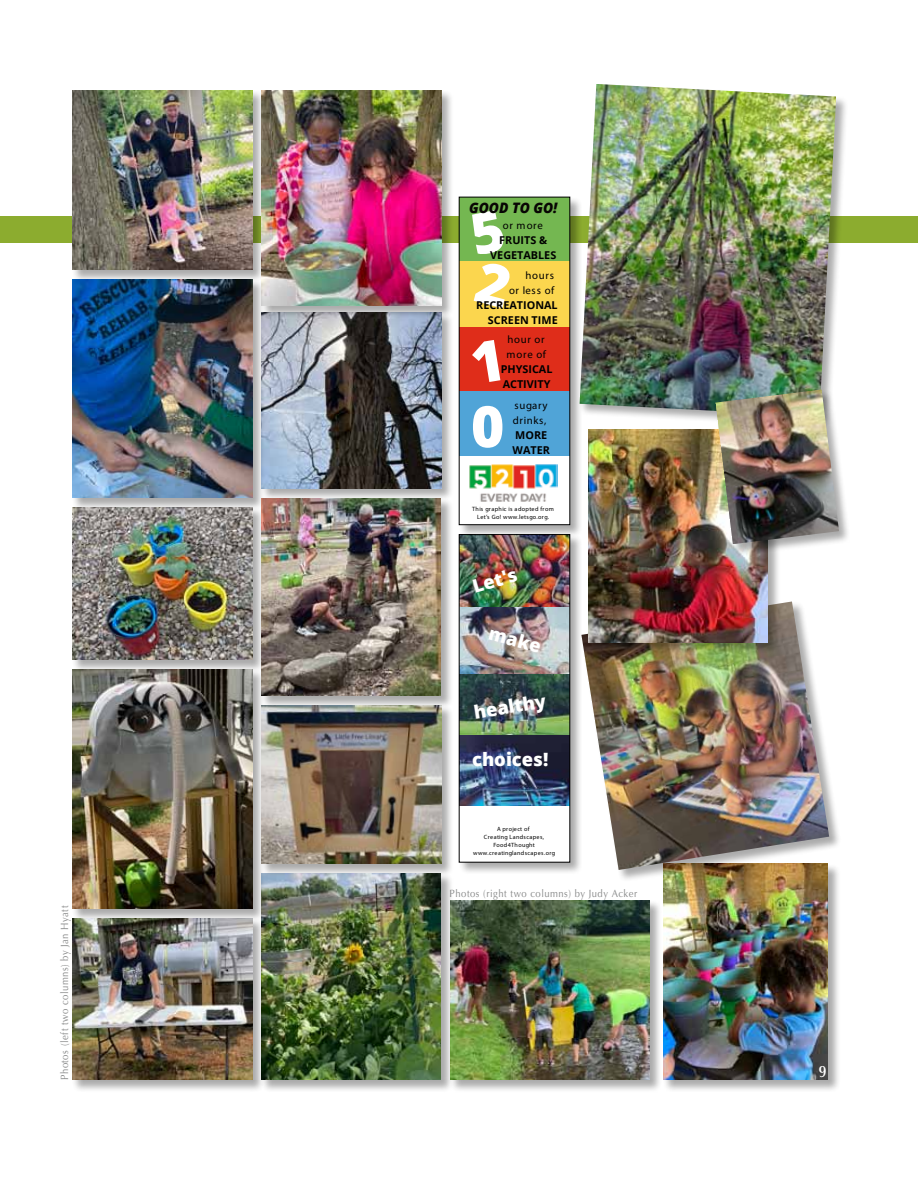
<style>
.page{position:relative;width:918px;height:1188px;background:#fff}
.page>*{position:absolute;margin:0;border:0;box-sizing:border-box;transform-origin:0 0}
.t1{font:800 57.15px "Open Sans";color:#fff}
.t2{font:800 18.3px "Open Sans";color:#fff}
.t3{font:600 16.5px "Optima";color:#fff;scale:.9 1}
.t4{font:italic 800 14.4px "Open Sans";color:#080504;scale:.95 1}
.t5{font:700 10.8px/15px "Open Sans";color:#000}
.t6{font:10.8px/15px "Open Sans";letter-spacing:.06em;color:#000}
.t7{font:10.5px "Optima";letter-spacing:.05em;color:#868787;scale:.9 1}
.t8{font:6.15px/8.1px "Open Sans";letter-spacing:.055em;color:#000;text-align:center}
</style>
<div class="page">
<div style="left:663px;top:864px;width:178px;height:229px;background:#000;opacity:.33"></div>
<img style="left:664px;top:882px;width:164px;height:198px">
<div style="left:581px;top:601px;width:260px;height:281px;background:#000;opacity:.33"></div>
<img style="left:582px;top:601px;width:247px;height:269px">
<div style="left:0;top:216px;width:918px;height:27px;background:#8cac2f"></div>
<div style="left:459px;top:197px;width:123px;height:340px;background:#000;opacity:.33"></div>
<div style="left:459px;top:197px;width:111px;height:328px;background:#fff"></div>
<div style="left:459px;top:391px;width:111px;height:65px;background:#50a4d7"></div>
<div style="left:459px;top:326px;width:111px;height:65px;background:#df2d1a"></div>
<div style="left:459px;top:261px;width:111px;height:65px;background:#fbd64e"></div>
<div style="left:459px;top:197px;width:111px;height:64px;background:#74b751"></div>
<img style="left:469px;top:464px;width:89px;height:38px">
<div style="left:459px;top:534px;width:123px;height:341px;background:#000;opacity:.33"></div>
<div style="left:459px;top:535px;width:111px;height:327px;background:#fff"></div>
<img style="left:461px;top:674px;width:107px;height:61px">
<img style="left:461px;top:536px;width:107px;height:138px">
<img style="left:461px;top:735px;width:107px;height:70px">
<svg style="left:568px;top:528px;width:7px;height:14px"></svg>
<svg style="left:569px;top:871px;width:6px;height:4px"></svg>
<div style="left:459px;top:534px;width:111px;height:328px;border:1px solid #000"></div>
<div style="left:261px;top:312px;width:192px;height:190px;background:#000;opacity:.33"></div>
<img style="left:264px;top:319px;width:177px;height:170px">
<div style="left:72px;top:90px;width:192px;height:192px;background:#000;opacity:.33"></div>
<img style="left:72px;top:90px;width:180px;height:180px">
<div style="left:72px;top:507px;width:192px;height:165px;background:#000;opacity:.33"></div>
<img style="left:72px;top:511px;width:180px;height:149px">
<div style="left:261px;top:498px;width:192px;height:211px;background:#000;opacity:.33"></div>
<img style="left:261px;top:498px;width:180px;height:198px">
<div style="left:261px;top:90px;width:192px;height:229px;background:#000;opacity:.33"></div>
<img style="left:261px;top:90px;width:180px;height:216px">
<div style="left:261px;top:873px;width:192px;height:219px;background:#000;opacity:.33"></div>
<img style="left:264px;top:876px;width:177px;height:204px">
<div style="left:588px;top:429px;width:192px;height:226px;background:#000;opacity:.33"></div>
<img style="left:588px;top:429px;width:180px;height:213px">
<div style="left:72px;top:918px;width:192px;height:175px;background:#000;opacity:.33"></div>
<img style="left:72px;top:921px;width:180px;height:159px">
<div style="left:72px;top:669px;width:192px;height:252px;background:#000;opacity:.33"></div>
<img style="left:72px;top:669px;width:180px;height:240px">
<div style="left:72px;top:279px;width:192px;height:232px;background:#000;opacity:.33"></div>
<img style="left:72px;top:279px;width:180px;height:219px">
<div style="left:579px;top:84px;width:270px;height:345px;background:#000;opacity:.33"></div>
<img style="left:580px;top:84px;width:256px;height:332px">
<div style="left:261px;top:705px;width:192px;height:171px;background:#000;opacity:.33"></div>
<img style="left:261px;top:705px;width:180px;height:159px">
<div style="left:450px;top:900px;width:212px;height:192px;background:#000;opacity:.33"></div>
<img style="left:450px;top:900px;width:200px;height:180px">
<div style="left:715px;top:389px;width:136px;height:168px;background:#000;opacity:.33"></div>
<img style="left:715px;top:390px;width:124px;height:154px">
<h3 class="t7" style="left:59px;top:1080px;width:195px;rotate:-90deg">Photos (left two columns) by Jan Hyatt</h3>
<h3 class="t4" style="left:469px;top:197px;width:94px">GOOD TO GO!</h3>
<h3 class="t6" style="left:503px;top:218px;width:42px">or more</h3>
<h3 class="t5" style="left:490px;top:233px;width:68px;text-align:center">FRUITS &amp;<br>VEGETABLES</h3>
<h3 class="t6" style="left:509px;top:268px;width:47px;text-align:right">hours<br>or less of</h3>
<h3 class="t5" style="left:476px;top:298px;width:83px;text-align:right">RECREATIONAL<br>SCREEN TIME</h3>
<h3 class="t6" style="left:507px;top:332px;width:41px">hour or more of</h3>
<h3 class="t5" style="left:501px;top:362px;width:53px">PHYSICAL<br>ACTIVITY</h3>
<h1 class="t1" style="left:471px;top:383px;width:35px">0</h1>
<h3 class="t6" style="left:513px;top:398px;width:36px">sugary drinks,</h3>
<h3 class="t5" style="left:513px;top:427px;width:39px">MORE<br>WATER</h3>
<p class="t8" style="left:472px;top:505px;width:83px">This graphic is adopted from<br>Let’s Go! www.letsgo.org.</p>
<h2 class="t2" style="left:469px;top:573px;width:47px;rotate:-16deg">Let's</h2>
<h2 class="t2" style="left:493px;top:619px;width:55px;rotate:15deg">make</h2>
<h2 class="t2" style="left:472px;top:698px;width:74px;rotate:-9deg">healthy</h2>
<h2 class="t2" style="left:472px;top:746px;width:78px">choices!</h2>
<p class="t8" style="left:473px;top:825px;width:83px">A project of<br>Creating Landscapes,<br>Food4Thought www.creatinglandscapes.org</p>
<h3 class="t7" style="left:450px;top:887px;width:210px">Photos (right two columns) by Judy Acker</h3>
<h3 class="t3" style="left:819px;top:1062px;width:10px">9</h3>
</div>
